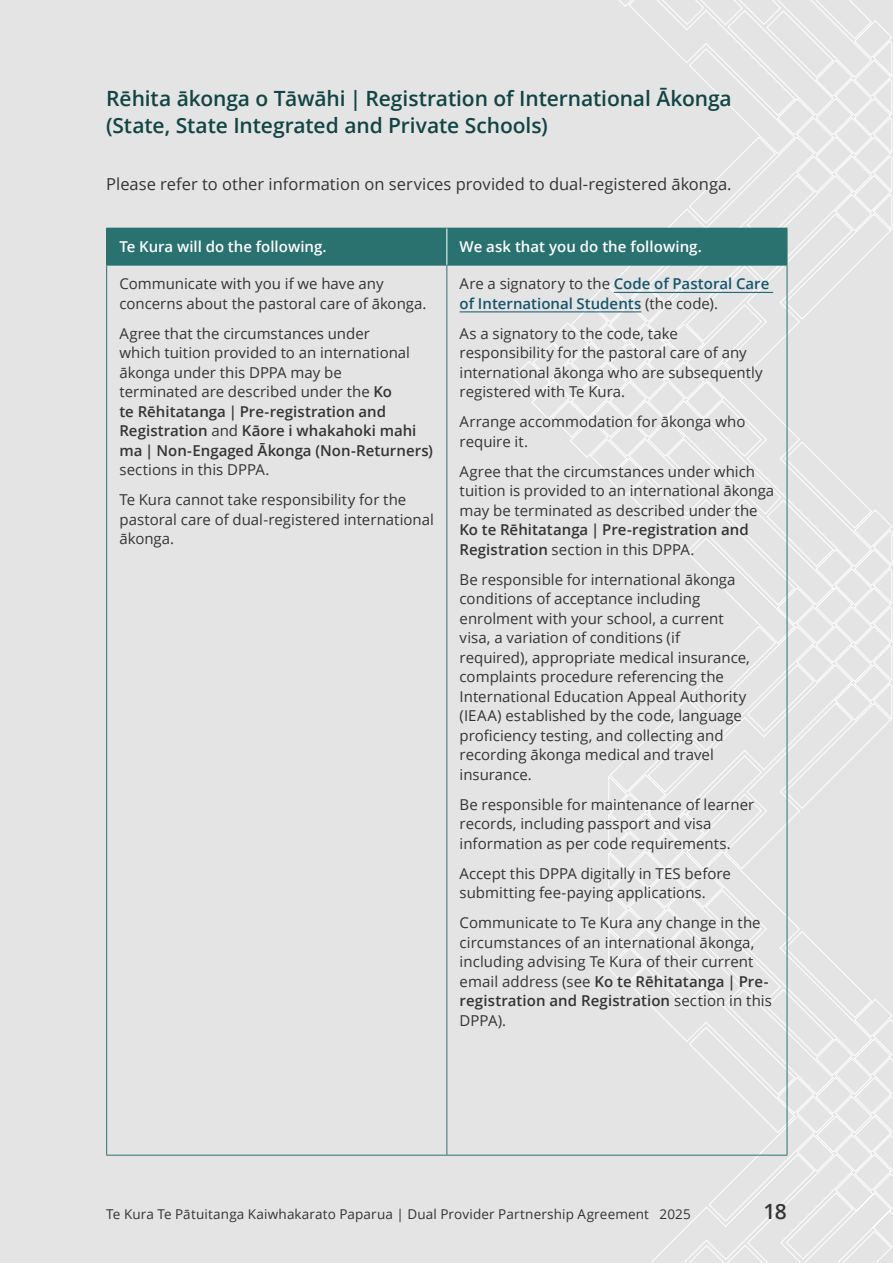
<style>
.page{position:relative;width:893px;height:1263px;background:#e5e4e4}
.page>*{position:absolute;margin:0;border:0;box-sizing:border-box;transform-origin:0 0}
.t1{font:600 21px/27px "Open Sans";letter-spacing:-.005em;color:#114545}
.t2{font:600 21px "Open Sans";color:#343433}
.t3{font:16.5px "Open Sans";color:#343433}
.t4{font:15px/19.5px "Open Sans";color:#343433}
.t5{font:600 15px/19.5px "Open Sans";color:#13556e}
.t6{font:600 15px/19.5px "Open Sans";color:#343433}
.t7{font:600 15px "Open Sans";color:#fff}
.t8{font:13.5px "Open Sans";letter-spacing:.01em;color:#343433}
.s1{font-weight:600}
.s2{font-weight:400;color:#343433}
.s3{font-weight:400}
</style>
<div class="page">
<div style="left:107px;top:228px;width:340px;height:37px;background:#2a7270"></div>
<div style="left:447px;top:228px;width:340px;height:37px;background:#2a7270"></div>
<hr style="left:106px;top:265px;width:1px;height:890px;background:#2a7270">
<hr style="left:446px;top:265px;width:1px;height:890px;background:#2a7270">
<hr style="left:787px;top:265px;width:1px;height:890px;background:#2a7270">
<hr style="left:106px;top:1155px;width:341px;height:1px;background:#2a7270">
<hr style="left:447px;top:1155px;width:340px;height:1px;background:#2a7270">
<hr style="left:106px;top:228px;width:341px;height:1px;background:#2a7270">
<hr style="left:106px;top:229px;width:1px;height:36px;background:#2a7270">
<hr style="left:787px;top:229px;width:1px;height:36px;background:#2a7270">
<hr style="left:106px;top:265px;width:341px;height:1px;background:#2a7270">
<hr style="left:447px;top:265px;width:340px;height:1px;background:#2a7270">
<hr style="left:446px;top:229px;width:1px;height:36px;background:#fff">
<hr style="left:614px;top:292px;width:159px;height:1px;background:#13556e">
<hr style="left:460px;top:312px;width:181px;height:1px;background:#13556e">
<h1 class="t1" style="left:106px;top:84px;width:627px">Rēhita ākonga o Tāwāhi | Registration of International Ākonga (State, State Integrated and Private Schools)</h1>
<p class="t3" style="left:106px;top:173px;width:627px">Please refer to other information on services provided to dual-registered ākonga.</p>
<p class="t7" style="left:119px;top:237px;width:209px">Te Kura will do the following.</p>
<p class="t7" style="left:460px;top:237px;width:244px">We ask that you do the following.</p>
<p class="t4" style="left:119px;top:274px;width:308px">Communicate with you if we have any concerns about the pastoral care of ākonga.</p>
<p class="t4" style="left:119px;top:323px;width:315px">Agree that the circumstances under<br>which tuition provided to an international ākonga under this DPPA may be<br>terminated are described under the <span class="s1">Ko<br>te Rēhitatanga | Pre-registration and Registration</span> and <span class="s1">Kāore i whakahoki mahi ma | Non-Engaged Ākonga (Non-Returners)</span></p>
<p class="t4" style="left:119px;top:455px;width:288px;line-height:30px">sections in this DPPA.<br>Te Kura cannot take responsibility for the</p>
<p class="t4" style="left:119px;top:509px;width:316px">pastoral care of dual-registered international ākonga.</p>
<p class="t5" style="left:460px;top:274px;width:311px"><span class="s2">Are a signatory to the</span> Code of Pastoral Care of International Students <span class="s2">(the code).</span></p>
<p class="t4" style="left:460px;top:323px;width:305px">As a signatory to the code, take responsibility for the pastoral care of any international ākonga who are subsequently registered with Te Kura.</p>
<p class="t4" style="left:460px;top:412px;width:287px">Arrange accommodation for ākonga who require it.</p>
<p class="t4" style="left:460px;top:461px;width:316px">Agree that the circumstances under which tuition is provided to an international ākonga may be terminated as described under the</p>
<p class="t6" style="left:460px;top:520px;width:291px">Ko te Rēhitatanga | Pre-registration and<br>Registration <span class="s3">section in this DPPA.</span></p>
<p class="t4" style="left:460px;top:569px;width:292px">Be responsible for international ākonga conditions of acceptance including enrolment with your school, a current visa, a variation of conditions (if required), appropriate medical insurance, complaints procedure referencing the International Education Appeal Authority (IEAA) established by the code, language proficiency testing, and collecting and recording ākonga medical and travel insurance.</p>
<p class="t4" style="left:460px;top:794px;width:296px">Be responsible for maintenance of learner records, including passport and visa information as per code requirements.</p>
<p class="t4" style="left:460px;top:863px;width:273px">Accept this DPPA digitally in TES before submitting fee-paying applications.</p>
<p class="t4" style="left:460px;top:913px;width:314px">Communicate to Te Kura any change in the circumstances of an international ākonga, including advising Te Kura of their current email address (see <span class="s1">Ko te Rēhitatanga | Pre&shy;registration and Registration</span> section in this DPPA).</p>
<p class="t8" style="left:106px;top:1204px;width:586px">Te Kura Te Pātuitanga Kaiwhakarato Paparua | Dual Provider Partnership Agreement 2025</p>
<h1 class="t2" style="left:764px;top:1196px;width:25px">18</h1>
</div>
